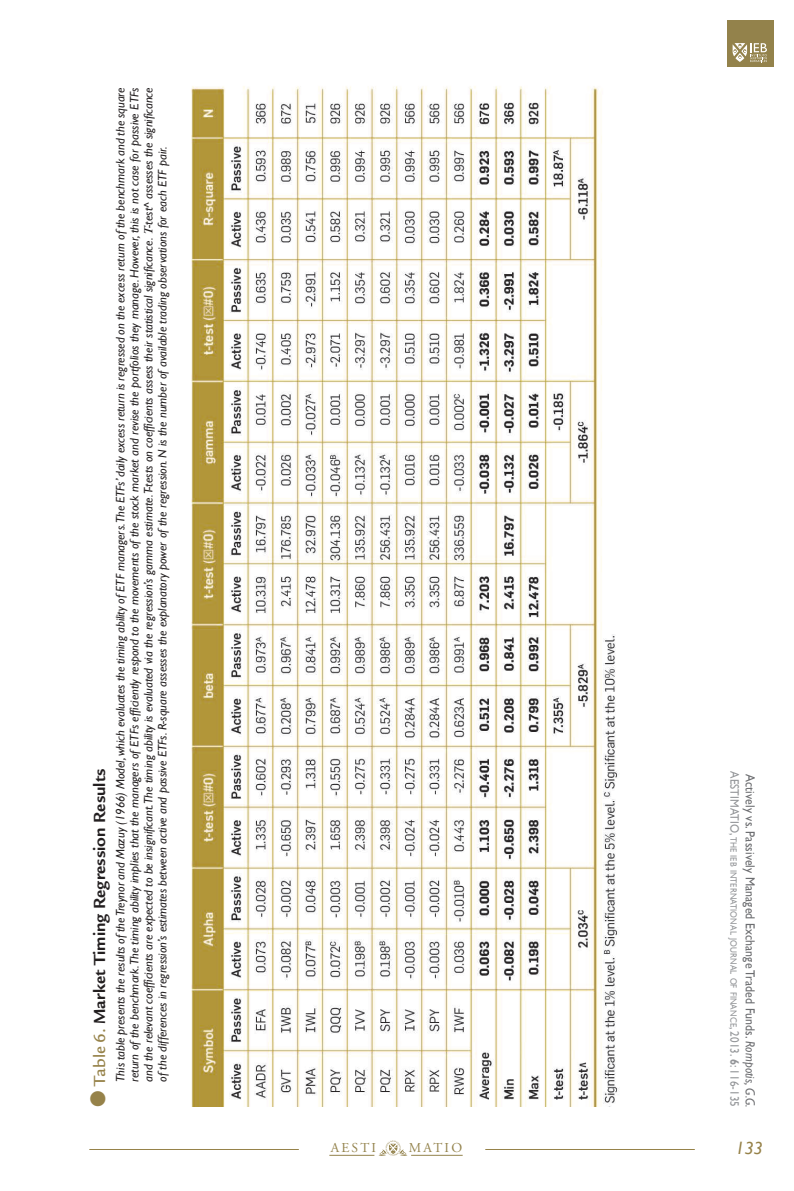
<style>
.page{position:relative;width:794px;height:1191px;background:#fff}
.page>*{position:absolute;margin:0;border:0;box-sizing:border-box;transform-origin:0 0}
.t1{font:700 17.5px "Legacy Sans";color:#231f20}
.t2{font:italic 17.5px "Gill Sans";color:#968249}
.t3{font:13.65px "Adobe Garamond Pro";letter-spacing:.16em;color:#93824b}
.t4{font:13.12px "Gill Sans";letter-spacing:.01em;color:#6c6d70;scale:.9 1}
.t5{font:italic 12.25px/14px "Gill Sans";color:#231f20;text-align:justify}
.t6{font:9.1px "Gill Sans";letter-spacing:.015em;color:#939598;scale:.9 1}
.s1{font-family:"Adobe Garamond Pro";font-weight:600}
.s2{color:#968249}
.s3{font-weight:500;color:#968249}
.s4{font-size:12.25px}
.s5{font-weight:700;font-size:12.25px}
.s6{font-style:italic}
</style>
<div class="page">
<hr style="left:89px;top:1149px;width:210px;height:1px;background:#968249">
<hr style="left:485px;top:1149px;width:210px;height:1px;background:#968249">
<div style="left:727px;top:20px;width:46px;height:46px;background:#93824b"></div>
<svg style="left:732px;top:43px;width:35px;height:19px"></svg>
<hr style="left:411px;top:1155px;width:52px;height:1px;background:#93824b">
<hr style="left:329px;top:1155px;width:45px;height:1px;background:#93824b">
<svg style="left:378px;top:1140px;width:29px;height:16px"></svg>
<img style="left:191px;top:86px;width:428px;height:1020px">
<p class="t5" style="left:113px;top:1081px;width:995px;rotate:-90deg">This table presents the results of the Treynor and Mazuy (1966) Model, which evaluates the timing ability of ETF managers.The ETFs’ daily excess return is regressed on the excess return of the benchmark and the square return of the benchmark.The timing ability implies that the managers of ETFs efficiently respond to the movements of the stock market and revise the portfolios they manage. However, this is not case for passive ETFs and the relevant coefficients are expected to be insignificant.The timing ability is evaluated via the regression’s gamma estimate.T-tests on coefficients assess their statistical significance. <span class="s1">T</span>-test^ assesses the significance of the differences in regression’s estimates between active and passive ETFs. R-square assesses the explanatory power of the regression. N is the number of available trading observations for each ETF pair.</p>
<h1 class="t1" style="left:93px;top:1106px;width:339px;rotate:-90deg"><span class="s2">●</span> <span class="s3">Table 6.</span> Market Timing Regression Results</h1>
<p class="t3" style="left:331px;top:1142px;width:47px">AESTI</p>
<p class="t3" style="left:409px;top:1142px;width:55px">MATIO</p>
<p class="t6" style="left:739px;top:771px;width:374px;rotate:90deg"><span class="s4">aestimatio,</span> the ieb international journal of finance<span class="s4">, 2013.</span> <span class="s5">6</span><span class="s4">: 116-135</span></p>
<p class="t4" style="left:758px;top:774px;width:372px;rotate:90deg">actively vs. Passively managed exchange traded funds. <span class="s6">Rompotis, G.G.</span></p>
<h1 class="t2" style="left:735px;top:1137px;width:29px">133</h1>
</div>
